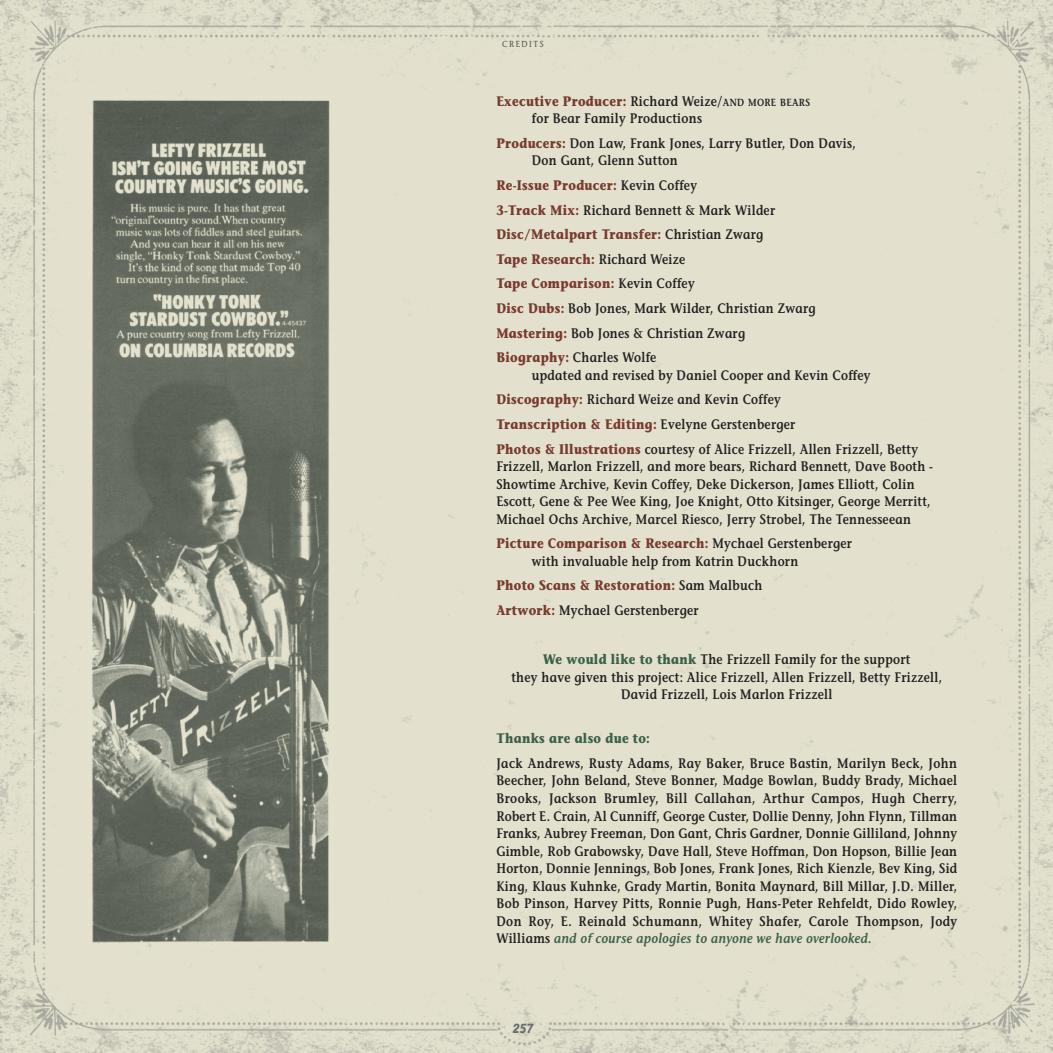
<style>
.page{position:relative;width:1053px;height:1053px;background:#fff}
.page>*{position:absolute;margin:0;border:0;box-sizing:border-box;transform-origin:0 0}
.t1{font:600 13.75px/17.5px "Stone Informal";letter-spacing:.025em;color:#231f20;scale:.85 1}
.t2{font:700 13.75px/24.6px "Stone Informal";letter-spacing:.025em;color:#793b2f;scale:.85 1}
.t3{font:700 13.75px "Stone Informal";letter-spacing:.025em;color:#3d6148;scale:.85 1}
.t4{font:italic 13.75px "Block T";color:#6c6d70;scale:.9 1}
.t5{font:8.75px "Stone Informal";letter-spacing:.2em;color:#4d534a;scale:.9 1}
.s1{font-weight:700;color:#793b2f}
.s2{font-size:10.25px}
.s3{font-weight:600;color:#231f20}
.s4{font-weight:700;color:#3d6148}
.s5{font-style:italic;color:#3d6148}
</style>
<div class="page">
<div style="left:0;top:0;width:1052px;height:1052px;background:#e3e1ce"></div>
<img style="left:89px;top:96px;width:244px;height:850px">
<p class="t5" style="left:502px;top:39px;width:48px">CREDITS</p>
<p class="t1" style="left:531px;top:94px;width:329px;text-indent:-35px"><span class="s1">Executive Producer:</span> Richard Weize/<span class="s2">AND MORE BEARS </span>for Bear Family Productions</p>
<p class="t1" style="left:531px;top:136px;width:383px;text-indent:-35px"><span class="s1">Producers:</span> Don Law, Frank Jones, Larry Butler, Don Davis,<br>Don Gant, Glenn Sutton</p>
<p class="t1" style="left:496px;top:174px;width:377px;line-height:24.6px"><span class="s1">Re-Issue Producer:</span> Kevin Coffey<br><span class="s1">3-Track Mix:</span> Richard Bennett &amp; Mark Wilder <span class="s1">Disc/Metalpart Transfer:</span> Christian Zwarg<br><span class="s1">Tape Research:</span> Richard Weize<br><span class="s1">Tape Comparison:</span> Kevin Coffey<br><span class="s1">Disc Dubs:</span> Bob Jones, Mark Wilder, Christian Zwarg <span class="s1">Mastering:</span> Bob Jones &amp; Christian Zwarg <span class="s1">Biography:</span> Charles Wolfe</p>
<p class="t1" style="left:496px;top:364px;width:497px;line-height:24.6px;text-indent:35px">updated and revised by Daniel Cooper and Kevin Coffey <span class="s1">Discography:</span> Richard Weize and Kevin Coffey<br><span class="s1">Transcription &amp; Editing:</span> Evelyne Gerstenberger<br><span class="s1">Photos &amp; Illustrations</span> courtesy of Alice Frizzell, Allen Frizzell, Betty</p>
<p class="t1" style="left:496px;top:459px;width:515px">Frizzell, Marlon Frizzell, and more bears, Richard Bennett, Dave Booth - Showtime Archive, Kevin Coffey, Deke Dickerson, James Elliott, Colin Escott, Gene &amp; Pee Wee King, Joe Knight, Otto Kitsinger, George Merritt, Michael Ochs Archive, Marcel Riesco, Jerry Strobel, The Tennesseean</p>
<p class="t1" style="left:531px;top:536px;width:378px;text-indent:-35px"><span class="s1">Picture Comparison &amp; Research:</span> Mychael Gerstenberger with invaluable help from Katrin Duckhorn</p>
<p class="t2" style="left:496px;top:574px;width:314px">Photo Scans &amp; Restoration: <span class="s3">Sam Malbuch<br></span>Artwork: <span class="s3">Mychael Gerstenberger</span></p>
<p class="t1" style="left:511px;top:652px;width:508px;text-align:center"><span class="s4">We would like to thank</span> The Frizzell Family for the support<br>they have given this project: Alice Frizzell, Allen Frizzell, Betty Frizzell,<br>David Frizzell, Lois Marlon Frizzell</p>
<p class="t3" style="left:496px;top:733px;width:182px">Thanks are also due to:</p>
<p class="t1" style="left:496px;top:755px;width:543px;text-align:justify">Jack Andrews, Rusty Adams, Ray Baker, Bruce Bastin, Marilyn Beck, John Beecher, John Beland, Steve Bonner, Madge Bowlan, Buddy Brady, Michael Brooks, Jackson Brumley, Bill Callahan, Arthur Campos, Hugh Cherry, Robert E. Crain, Al Cunniff, George Custer, Dollie Denny, John Flynn, Tillman Franks, Aubrey Freeman, Don Gant, Chris Gardner, Donnie Gilliland, Johnny Gimble, Rob Grabowsky, Dave Hall, Steve Hoffman, Don Hopson, Billie Jean Horton, Donnie Jennings, Bob Jones, Frank Jones, Rich Kienzle, Bev King, Sid King, Klaus Kuhnke, Grady Martin, Bonita Maynard, Bill Millar, J.D. Miller, Bob Pinson, Harvey Pitts, Ronnie Pugh, Hans-Peter Rehfeldt, Dido Rowley, Don Roy, E. Reinald Schumann, Whitey Shafer, Carole Thompson, Jody Williams <span class="s5">and of course apologies to anyone we have overlooked.</span></p>
<p class="t4" style="left:512px;top:1019px;width:24px">257</p>
</div>
